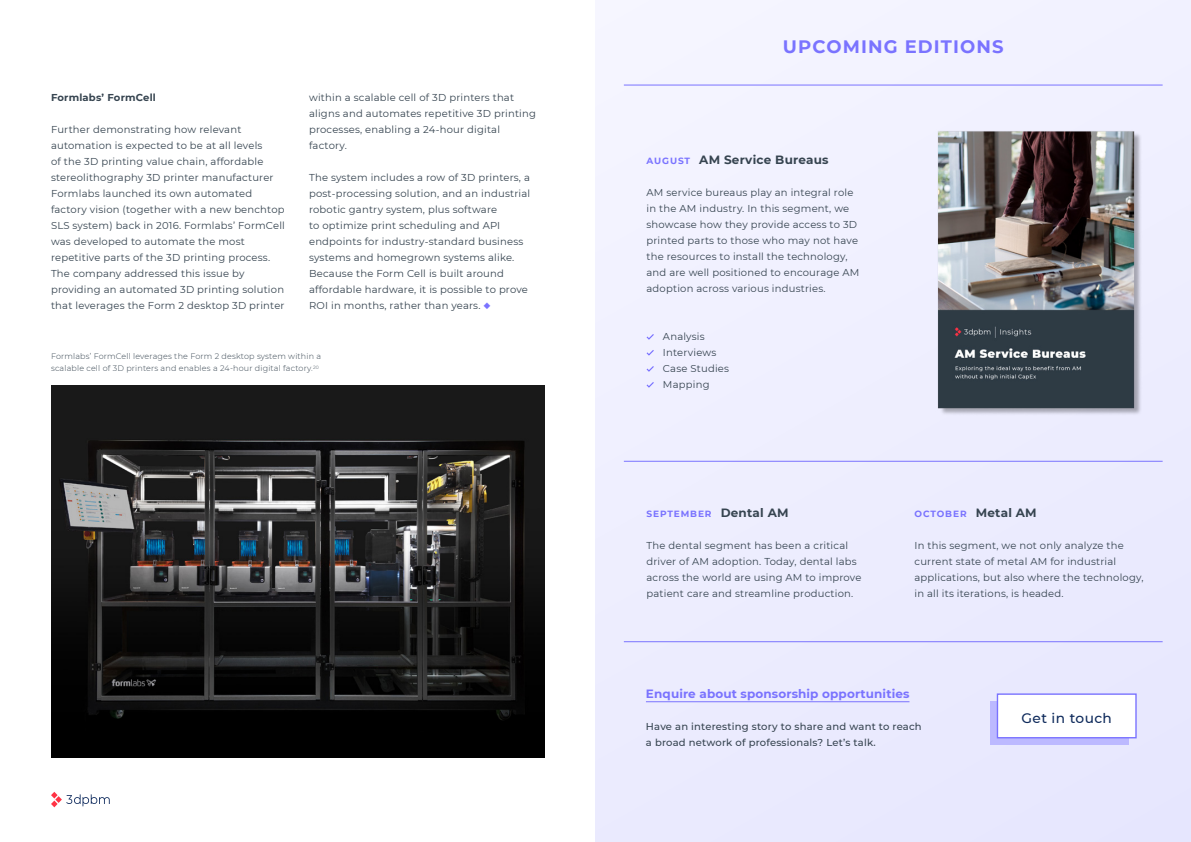
<style>
.page{position:relative;width:1191px;height:842px;background:#fff}
.page>*{position:absolute;margin:0;border:0;box-sizing:border-box;transform-origin:0 0}
.Headline_-_Align_Lef{font:700 18px "Montserrat";letter-spacing:.06em;color:#7a73ff}
.Headline_-_Align_Lef-2{font:500 13.7px "Montserrat";letter-spacing:.03em;color:#0e2a5b}
.Body_Text{font:700 12px "Montserrat";letter-spacing:.01em;color:#7a73ff}
.Body_Text-2{font:700 12px "Montserrat";letter-spacing:.02em;color:#364450}
.Body_Text-3{font:10px/16px "Montserrat";letter-spacing:.02em;color:#364450}
.Body_Text-4{font:500 10px/16px "Montserrat";letter-spacing:.02em;color:#364450}
.Body_Text-5{font:700 10px "Montserrat";letter-spacing:.02em;color:#364450}
.Body_Text-6{font:700 9px "Montserrat";letter-spacing:.1em;color:#7a73ff}
.Body_Text-7{font:300 8px/12px "Montserrat";letter-spacing:.02em;color:#364450}
.s1{font-size:12px;color:#7a73ff}
.s2{font-size:9px;color:#7a73ff}
.s3{font-size:12px;color:#364450}
</style>
<div class="page">
<div style="left:595px;top:0;width:596px;height:842px;background:#ededfe"></div>
<div style="left:990px;top:701px;width:138px;height:44px;background:#bcb9ff"></div>
<div style="left:996px;top:693px;width:140px;height:45px;background:#fff;border:1px solid #7a73ff"></div>
<hr style="left:646px;top:701px;width:263px;height:1px;background:#7a73ff">
<hr style="left:624px;top:461px;width:538px;height:1px;background:#7a73ff">
<hr style="left:624px;top:85px;width:538px;height:1px;background:#7a73ff">
<hr style="left:624px;top:641px;width:538px;height:1px;background:#7a73ff">
<svg style="left:646px;top:334px;width:8px;height:6px"></svg>
<svg style="left:646px;top:366px;width:8px;height:6px"></svg>
<svg style="left:646px;top:382px;width:8px;height:6px"></svg>
<svg style="left:646px;top:350px;width:8px;height:6px"></svg>
<img style="left:51px;top:386px;width:494px;height:371px">
<img style="left:937px;top:131px;width:204px;height:283px">
<svg style="left:51px;top:792px;width:59px;height:15px"></svg>
<p class="Body_Text-5" style="left:51px;top:90px;width:106px">Formlabs’ FormCell</p>
<p class="Body_Text-3" style="left:51px;top:121px;width:235px">Further demonstrating how relevant automation is expected to be at all levels<br>of the 3D printing value chain, affordable stereolithography 3D printer manufacturer Formlabs launched its own automated factory vision (together with a new benchtop SLS system) back in 2016. Formlabs’ FormCell was developed to automate the most repetitive parts of the 3D printing process.<br>The company addressed this issue by providing an automated 3D printing solution that leverages the Form 2 desktop 3D printer</p>
<p class="Body_Text-3" style="left:309px;top:89px;width:228px">within a scalable cell of 3D printers that aligns and automates repetitive 3D printing processes, enabling a 24-hour digital factory.</p>
<p class="Body_Text-3" style="left:309px;top:169px;width:223px">The system includes a row of 3D printers, a post-processing solution, and an industrial robotic gantry system, plus software<br>to optimize print scheduling and API endpoints for industry-standard business systems and homegrown systems alike.<br>Because the Form Cell is built around affordable hardware, it is possible to prove ROI in months, rather than years. <span class="s1">◆</span></p>
<p class="Body_Text-7" style="left:51px;top:350px;width:272px">Formlabs’ FormCell leverages the Form 2 desktop system within a scalable cell of 3D printers and enables a 24-hour digital factory.<sup>20</sup></p>
<p class="Headline_-_Align_Lef" style="left:783px;top:34px;width:222px">UPCOMING EDITIONS</p>
<p class="Body_Text-2" style="left:646px;top:151px;width:184px"><span class="s2">AUGUST</span> AM Service Bureaus</p>
<p class="Body_Text-3" style="left:646px;top:184px;width:214px">AM service bureaus play an integral role in the AM industry. In this segment, we showcase how they provide access to 3D printed parts to those who may not have the resources to install the technology, and are well positioned to encourage AM adoption across various industries.</p>
<p class="Body_Text-3" style="left:663px;top:328px;width:43px">Analysis</p>
<p class="Body_Text-3" style="left:663px;top:344px;width:55px">Interviews</p>
<p class="Body_Text-3" style="left:663px;top:360px;width:68px">Case Studies</p>
<p class="Body_Text-3" style="left:663px;top:376px;width:48px">Mapping</p>
<p class="Body_Text-6" style="left:646px;top:508px;width:144px">SEPTEMBER <span class="s3">Dental AM</span></p>
<p class="Body_Text-3" style="left:646px;top:537px;width:216px">The dental segment has been a critical driver of AM adoption. Today, dental labs across the world are using AM to improve patient care and streamline production.</p>
<p class="Body_Text-6" style="left:914px;top:508px;width:124px">OCTOBER <span class="s3">Metal AM</span></p>
<p class="Body_Text-3" style="left:914px;top:537px;width:230px">In this segment, we not only analyze the current state of metal AM for industrial applications, but also where the technology, in all its iterations, is headed.</p>
<p class="Body_Text" style="left:646px;top:685px;width:265px">Enquire about sponsorship opportunities</p>
<p class="Body_Text-4" style="left:646px;top:718px;width:277px">Have an interesting story to share and want to reach a broad network of professionals? Let’s talk.</p>
<p class="Headline_-_Align_Lef-2" style="left:1021px;top:708px;width:92px">Get in touch</p>
</div>
